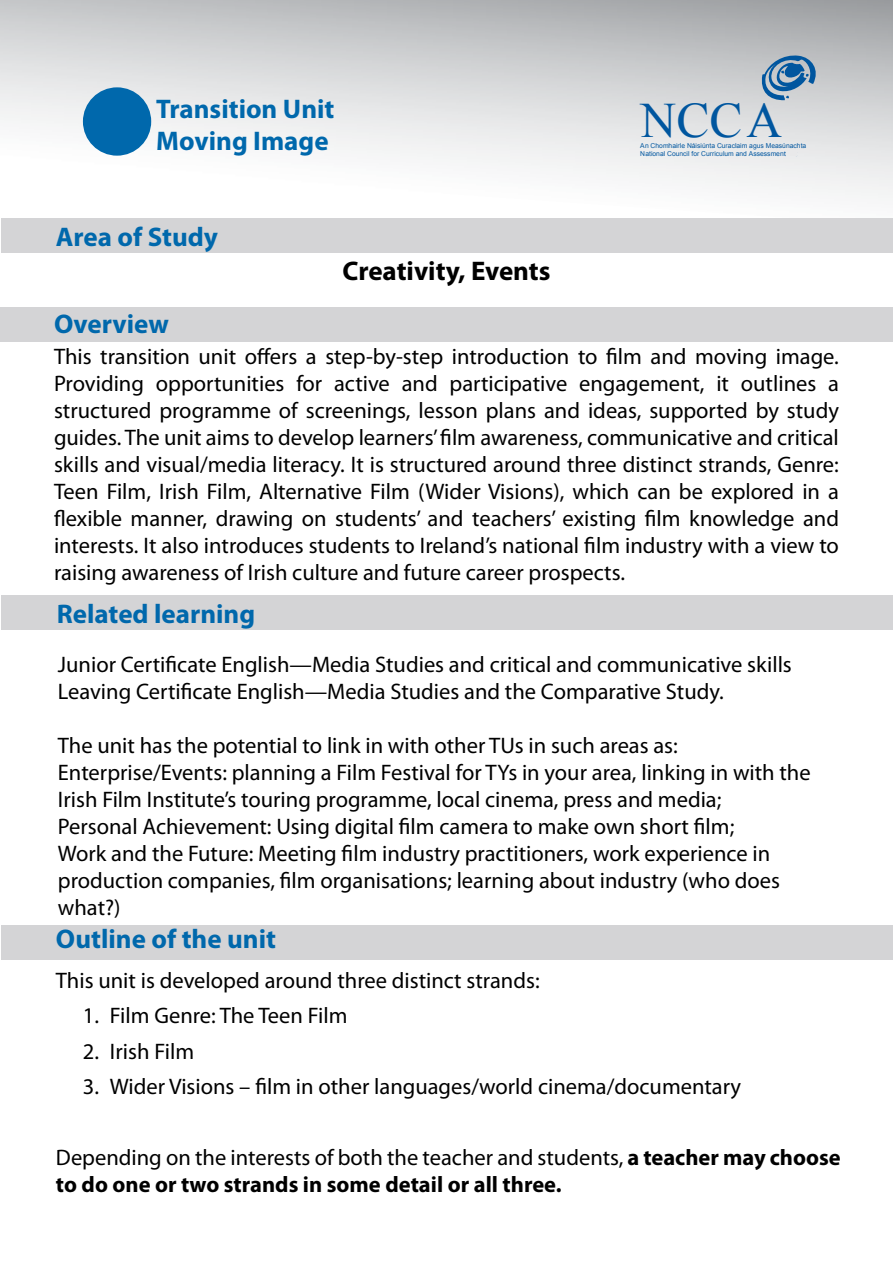
<style>
.page{position:relative;width:893px;height:1263px;background:#fff}
.page>*{position:absolute;margin:0;border:0;box-sizing:border-box;transform-origin:0 0}
.t1{font:49.5px "Times New Roman";color:#00569f}
.t2{font:700 27px/32.4px "Myriad Pro";color:#0068ac}
.t3{font:700 27px "Myriad Pro";color:#000}
.t4{font:22.5px/27px "Myriad Pro";color:#000}
.t5{font:700 22.5px/27px "Myriad Pro";color:#000}
.t6{font:7.5px "Myriad Pro";color:#00569f}
.t7{font:6.75px "Arial";color:#00569f}
.s1{font-weight:400}
</style>
<div class="page">
<img style="left:0;top:0;width:893px;height:225px">
<div style="left:83px;top:87px;width:68px;height:69px;background:#0068ac;border-radius:50%"></div>
<svg style="left:759px;top:54px;width:61px;height:47px;background:#80a0bb"></svg>
<div style="left:0;top:307px;width:893px;height:35px;background:#d4d4d6"></div>
<div style="left:2px;top:218px;width:891px;height:34px;background:#d4d4d6"></div>
<svg style="left:791px;top:151px;width:6px;height:5px"></svg>
<div style="left:2px;top:595px;width:891px;height:35px;background:#d4d4d6"></div>
<div style="left:2px;top:925px;width:891px;height:35px;background:#d4d4d6"></div>
<p class="t2" style="left:156px;top:92px;width:180px">Transition Unit<br>Moving Image</p>
<p class="t2" style="left:56px;top:219px;width:164px">Area of Study</p>
<p class="t3" style="left:342px;top:254px;width:210px">Creativity, Events</p>
<h1 class="t1" style="left:641px;top:87px;width:143px">NCCA</h1>
<p class="t7" style="left:640px;top:149px;width:145px">National Council for Curriculum and Assessmen</p>
<p class="t7" style="left:640px;top:141px;width:168px">An Chomhairle Náisiúnta Curaclaim agus Measúnachta</p>
<p class="t6" style="left:784px;top:148px;width:4px">t</p>
<p class="t2" style="left:54px;top:307px;width:116px">Overview</p>
<p class="t4" style="left:54px;top:342px;width:787px;text-align:justify">This transition unit offers a step-by-step introduction to film and moving image.<br>Providing opportunities for active and participative engagement, it outlines a structured programme of screenings, lesson plans and ideas, supported by study guides. The unit aims to develop learners’ film awareness, communicative and critical skills and visual/media literacy. It is structured around three distinct strands, Genre:<br>Teen Film, Irish Film, Alternative Film (Wider Visions), which can be explored in a flexible manner, drawing on students’ and teachers’ existing film knowledge and interests. It also introduces students to Ireland’s national film industry with a view to raising awareness of Irish culture and future career prospects.</p>
<p class="t2" style="left:57px;top:597px;width:200px">Related learning</p>
<p class="t4" style="left:58px;top:650px;width:735px">Junior Certificate English—Media Studies and critical and communicative skills<br>Leaving Certificate English—Media Studies and the Comparative Study.</p>
<p class="t4" style="left:58px;top:731px;width:754px">The unit has the potential to link in with other TUs in such areas as:<br>Enterprise/Events: planning a Film Festival for TYs in your area, linking in with the Irish Film Institute’s touring programme, local cinema, press and media;<br>Personal Achievement: Using digital film camera to make own short film;<br>Work and the Future: Meeting film industry practitioners, work experience in production companies, film organisations; learning about industry (who does what?)</p>
<p class="t2" style="left:56px;top:922px;width:222px">Outline of the unit</p>
<p class="t4" style="left:56px;top:966px;width:485px">This unit is developed around three distinct strands:</p>
<p class="t4" style="left:83px;top:1002px;width:266px">1. Film Genre: The Teen Film</p>
<p class="t4" style="left:83px;top:1037px;width:113px">2. Irish Film</p>
<p class="t4" style="left:83px;top:1073px;width:660px">3. Wider Visions – film in other languages/world cinema/documentary</p>
<p class="t5" style="left:56px;top:1143px;width:786px"><span class="s1">Depending on the interests of both the teacher and students,</span> a teacher may choose to do one or two strands in some detail or all three.</p>
</div>
